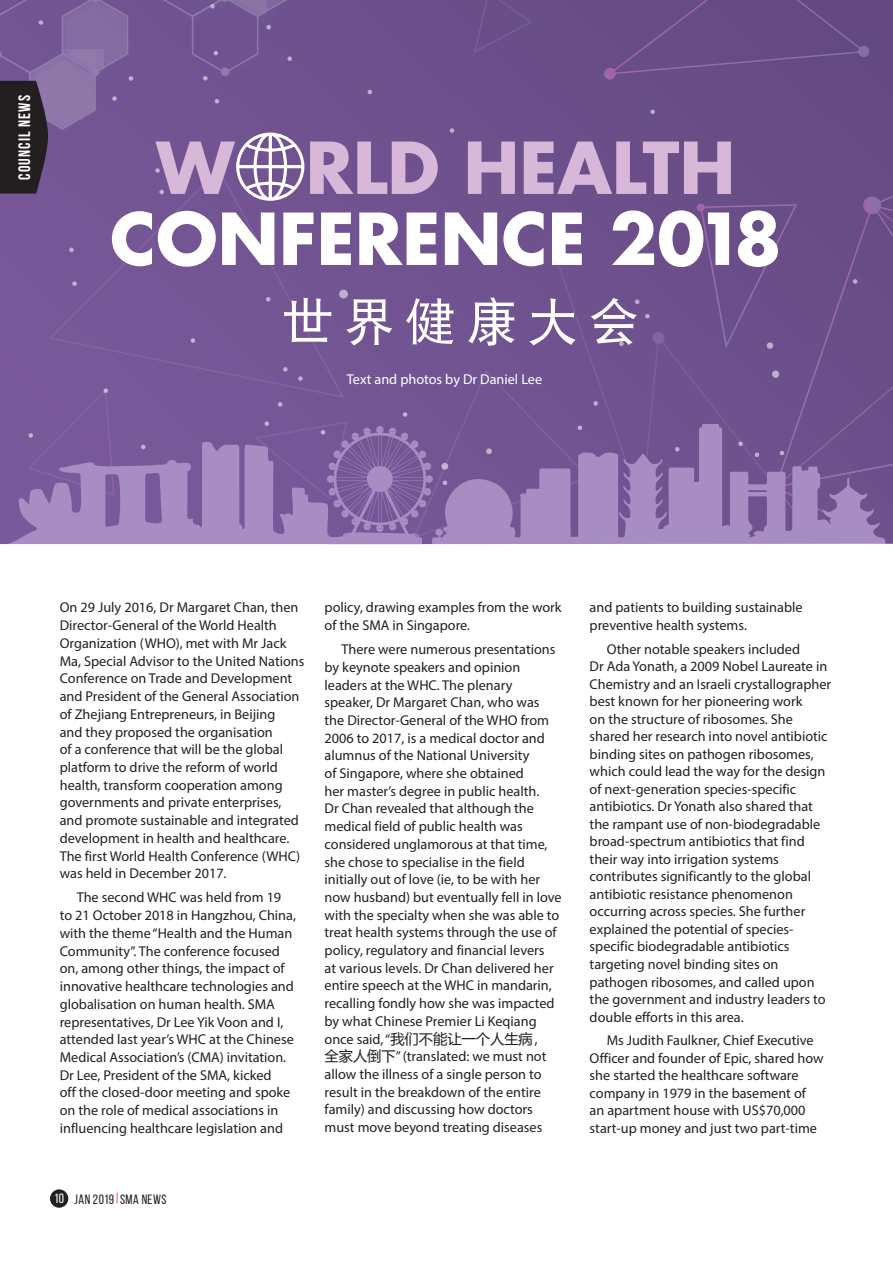
<style>
.page{position:relative;width:893px;height:1263px;background:#fff}
.page>*{position:absolute;margin:0;border:0;box-sizing:border-box;transform-origin:0 0}
.t1{font:700 69.6px "Futura Std";color:#fff}
.t2{font:700 69.6px "Futura Std";color:#d7b8d8}
.t3{font:51px "DFP Hei W5";letter-spacing:.2em;color:#fff}
.t4{font:700 16.5px "Bebas Neue";letter-spacing:.065em;color:#fff}
.t5{font:14.25px/17.7px "Myriad Pro";color:#231f20}
.t6{font:14.25px "Myriad Pro";color:#fff}
.t7{font:14.25px "Microsoft Ya Hei";color:#231f20}
.t8{font:13.5px "Bebas Neue";letter-spacing:.035em;color:#231f20}
.s1{font-family:"Myriad Pro"}
.s2{font-family:"Microsoft Ya Hei"}
.s3{color:#fff}
</style>
<div class="page">
<div style="left:0;top:0;width:893px;height:689px;background:#6d508c"></div>
<svg style="left:650px;top:110px;width:5px;height:4px"></svg>
<svg style="left:450px;top:128px;width:4px;height:5px"></svg>
<div style="left:360px;top:227px;width:8px;height:8px;background:#beb1cd;border-radius:50%"></div>
<div style="left:339px;top:290px;width:9px;height:8px;background:#bfb1ce;border-radius:50%"></div>
<svg style="left:215px;top:99px;width:4px;height:5px"></svg>
<svg style="left:368px;top:90px;width:4px;height:4px"></svg>
<svg style="left:474px;top:0;width:57px;height:52px"></svg>
<div style="left:48px;top:168px;width:296px;height:199px;background:#745695"></div>
<svg style="left:557px;top:262px;width:140px;height:162px"></svg>
<svg style="left:525px;top:182px;width:12px;height:12px"></svg>
<svg style="left:697px;top:196px;width:196px;height:270px"></svg>
<svg style="left:604px;top:0;width:265px;height:80px"></svg>
<svg style="left:653px;top:332px;width:11px;height:12px"></svg>
<svg style="left:598px;top:424px;width:291px;height:119px"></svg>
<svg style="left:163px;top:0;width:129px;height:81px"></svg>
<div style="left:221px;top:67px;width:8px;height:9px;background:#917aaa;border-radius:50%"></div>
<svg style="left:236px;top:132px;width:68px;height:69px"></svg>
<div style="left:0;top:543px;width:893px;height:146px;background:#fff"></div>
<svg style="left:0;top:367px;width:598px;height:182px"></svg>
<div style="left:324px;top:537px;width:98px;height:7px;background:#a78dc2;border-radius:2px"></div>
<hr style="left:411px;top:540px;width:11px;height:4px;background:#a78dc2">
<svg style="left:0;top:0;width:133px;height:194px"></svg>
<p class="t4" style="left:15px;top:180px;width:86px;rotate:-90deg">council news</p>
<h1 class="t2" style="left:156px;top:122px;width:580px">W RLD HEALTH</h1>
<h1 class="t1" style="left:110px;top:193px;width:673px">CONFERENCE 2018</h1>
<h2 class="t3" style="left:283px;top:296px;width:358px">世界健康大会</h2>
<p class="t6" style="left:347px;top:371px;width:197px">Text and photos by Dr Daniel Lee</p>
<p class="t5" style="left:60px;top:598px;width:246px">On 29 July 2016, Dr Margaret Chan, then Director-General of the World Health Organization (WHO), met with Mr Jack Ma, Special Advisor to the United Nations Conference on Trade and Development and President of the General Association of Zhejiang Entrepreneurs, in Beijing<br>and they proposed the organisation<br>of a conference that will be the global platform to drive the reform of world health, transform cooperation among governments and private enterprises, and promote sustainable and integrated development in health and healthcare.<br>The first World Health Conference (WHC) was held in December 2017.</p>
<p class="t5" style="left:60px;top:889px;width:238px;text-indent:17px">The second WHC was held from 19 to 21 October 2018 in Hangzhou, China, with the theme “Health and the Human Community”. The conference focused on, among other things, the impact of innovative healthcare technologies and globalisation on human health. SMA representatives, Dr Lee Yik Voon and I, attended last year’s WHC at the Chinese Medical Association’s (CMA) invitation.<br>Dr Lee, President of the SMA, kicked<br>off the closed-door meeting and spoke on the role of medical associations in influencing healthcare legislation and</p>
<p class="t5" style="left:325px;top:598px;width:238px">policy, drawing examples from the work of the SMA in Singapore.</p>
<p class="t5" style="left:325px;top:640px;width:239px;text-indent:17px">There were numerous presentations by keynote speakers and opinion leaders at the WHC. The plenary speaker, Dr Margaret Chan, who was the Director-General of the WHO from 2006 to 2017, is a medical doctor and alumnus of the National University<br>of Singapore, where she obtained<br>her master’s degree in public health.<br>Dr Chan revealed that although the medical field of public health was considered unglamorous at that time, she chose to specialise in the field initially out of love (ie, to be with her now husband) but eventually fell in love with the specialty when she was able to treat health systems through the use of policy, regulatory and financial levers<br>at various levels. Dr Chan delivered her entire speech at the WHC in mandarin, recalling fondly how she was impacted by what Chinese Premier Li Keqiang</p>
<p class="t7" style="left:325px;top:1029px;width:224px"><span class="s1">once said, “</span>我们不能让一个人生病，</p>
<p class="t5" style="left:325px;top:1047px;width:223px"><span class="s2">全家人倒下</span>” (translated: we must not allow the illness of a single person to result in the breakdown of the entire family) and discussing how doctors must move beyond treating diseases</p>
<p class="t8" style="left:54px;top:1191px;width:114px"><span class="s3">10</span> JAN 2019 SMA NEWS</p>
<p class="t5" style="left:590px;top:598px;width:215px">and patients to building sustainable preventive health systems.</p>
<p class="t5" style="left:590px;top:640px;width:243px;text-indent:17px">Other notable speakers included<br>Dr Ada Yonath, a 2009 Nobel Laureate in Chemistry and an Israeli crystallographer best known for her pioneering work<br>on the structure of ribosomes. She shared her research into novel antibiotic binding sites on pathogen ribosomes, which could lead the way for the design of next-generation species-specific antibiotics. Dr Yonath also shared that the rampant use of non-biodegradable broad-spectrum antibiotics that find their way into irrigation systems contributes significantly to the global antibiotic resistance phenomenon occurring across species. She further explained the potential of species&shy;specific biodegradable antibiotics targeting novel binding sites on pathogen ribosomes, and called upon the government and industry leaders to double efforts in this area.</p>
<p class="t5" style="left:590px;top:1032px;width:235px;text-indent:17px">Ms Judith Faulkner, Chief Executive Officer and founder of Epic, shared how she started the healthcare software company in 1979 in the basement of an apartment house with US$70,000 start-up money and just two part-time</p>
</div>
